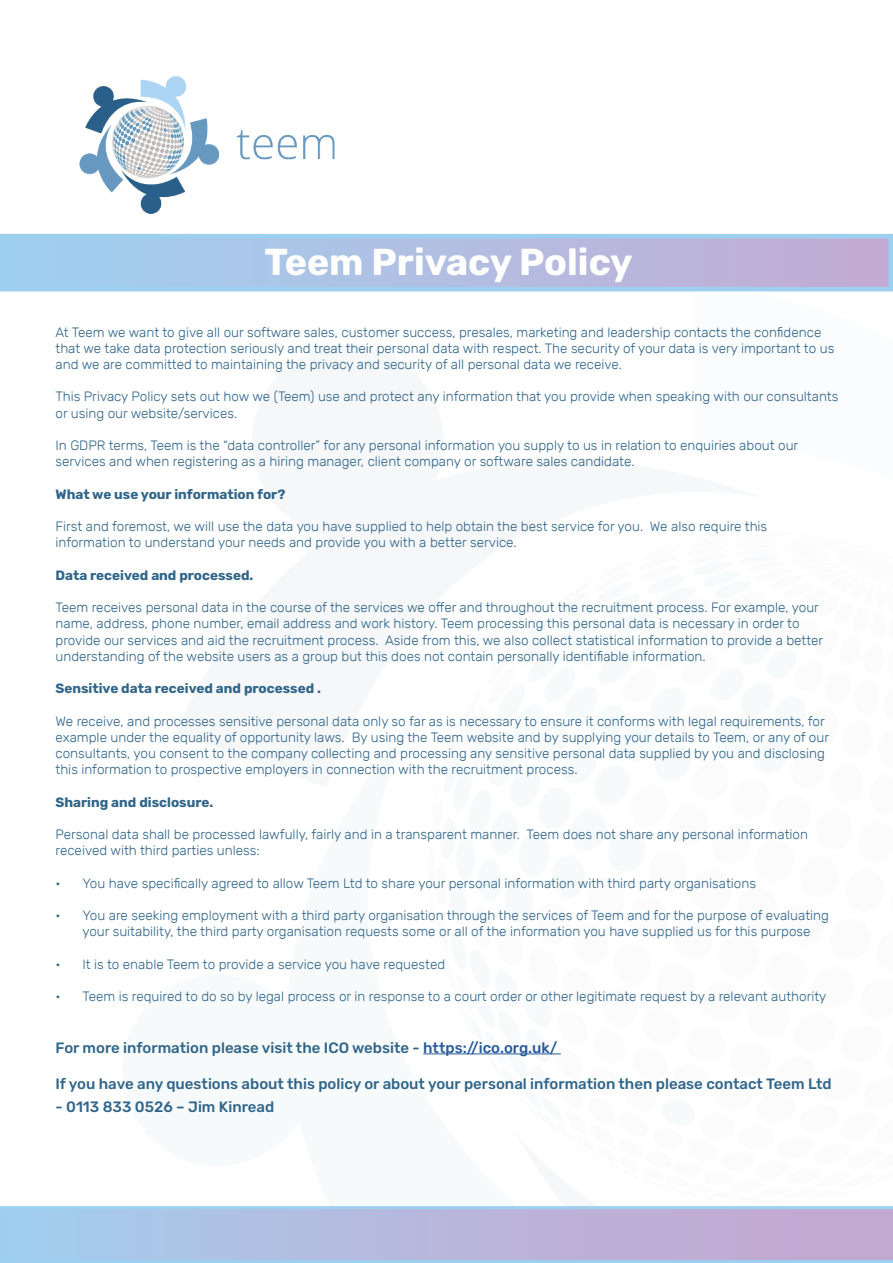
<style>
.page{position:relative;width:893px;height:1263px;background:#fff}
.page>*{position:absolute;margin:0;border:0;box-sizing:border-box;transform-origin:0 0}
.t1{font:700 37.5px "Rubik";color:#fff}
.t2{font:500 15px "Rubik";color:#30658a}
.t3{font:300 13.5px/16.2px "Rubik";color:#30658a}
.t4{font:700 13.5px "Rubik";color:#30658a}
.s1{color:#275b9b}
</style>
<div class="page">
<div style="left:2px;top:236px;width:889px;height:53px;background:linear-gradient(to right,#9ed1f1,#c4abd2)"></div>
<div style="left:0;top:234px;width:893px;height:57px;border:4px solid #9dcff0"></div>
<img style="left:79px;top:77px;width:255px;height:137px">
<svg style="left:0;top:1206px;width:893px;height:57px;background:#b3badf"></svg>
<hr style="left:423px;top:1053px;width:138px;height:1px;background:#275b9b">
<h1 class="t1" style="left:264px;top:240px;width:370px">Teem Privacy Policy</h1>
<p class="t3" style="left:56px;top:324px;width:780px">At Teem we want to give all our software sales, customer success, presales, marketing and leadership contacts the confidence that we take data protection seriously and treat their personal data with respect. The security of your data is very important to us and we are committed to maintaining the privacy and security of all personal data we receive.</p>
<p class="t3" style="left:56px;top:389px;width:784px">This Privacy Policy sets out how we (Teem) use and protect any information that you provide when speaking with our consultants or using our website/services.</p>
<p class="t3" style="left:56px;top:438px;width:744px">In GDPR terms, Teem is the “data controller” for any personal information you supply to us in relation to enquiries about our services and when registering as a hiring manager, client company or software sales candidate.</p>
<p class="t4" style="left:56px;top:486px;width:231px">What we use your information for?</p>
<p class="t3" style="left:56px;top:519px;width:713px">First and foremost, we will use the data you have supplied to help obtain the best service for you. We also require this information to understand your needs and provide you with a better service.</p>
<p class="t4" style="left:56px;top:567px;width:199px">Data received and processed.</p>
<p class="t3" style="left:56px;top:600px;width:769px">Teem receives personal data in the course of the services we offer and throughout the recruitment process. For example, your name, address, phone number, email address and work history. Teem processing this personal data is necessary in order to provide our services and aid the recruitment process. Aside from this, we also collect statistical information to provide a better understanding of the website users as a group but this does not contain personally identifiable information.</p>
<p class="t4" style="left:56px;top:680px;width:267px">Sensitive data received and processed .</p>
<p class="t3" style="left:56px;top:713px;width:775px">We receive, and processes sensitive personal data only so far as is necessary to ensure it conforms with legal requirements, for example under the equality of opportunity laws. By using the Teem website and by supplying your details to Teem, or any of our consultants, you consent to the company collecting and processing any sensitive personal data supplied by you and disclosing this information to prospective employers in connection with the recruitment process.</p>
<p class="t4" style="left:56px;top:794px;width:159px">Sharing and disclosure.</p>
<p class="t3" style="left:56px;top:826px;width:754px">Personal data shall be processed lawfully, fairly and in a transparent manner. Teem does not share any personal information received with third parties unless:</p>
<p class="t3" style="left:56px;top:875px;width:702px">• You have specifically agreed to allow Teem Ltd to share your personal information with third party organisations</p>
<p class="t3" style="left:82px;top:907px;width:748px;text-indent:-27px">• You are seeking employment with a third party organisation through the services of Teem and for the purpose of evaluating your suitability, the third party organisation requests some or all of the information you have supplied us for this purpose</p>
<p class="t3" style="left:56px;top:956px;width:391px">• It is to enable Teem to provide a service you have requested</p>
<p class="t3" style="left:56px;top:988px;width:772px">• Teem is required to do so by legal process or in response to a court order or other legitimate request by a relevant authority</p>
<p class="t2" style="left:56px;top:1039px;width:503px">For more information please visit the ICO website - <span class="s1">https://ico.org.uk/</span></p>
<p class="t2" style="left:56px;top:1075px;width:778px">If you have any questions about this policy or about your personal information then please contact Teem Ltd</p>
<p class="t2" style="left:56px;top:1098px;width:220px">- 0113 833 0526 – Jim Kinread</p>
</div>
